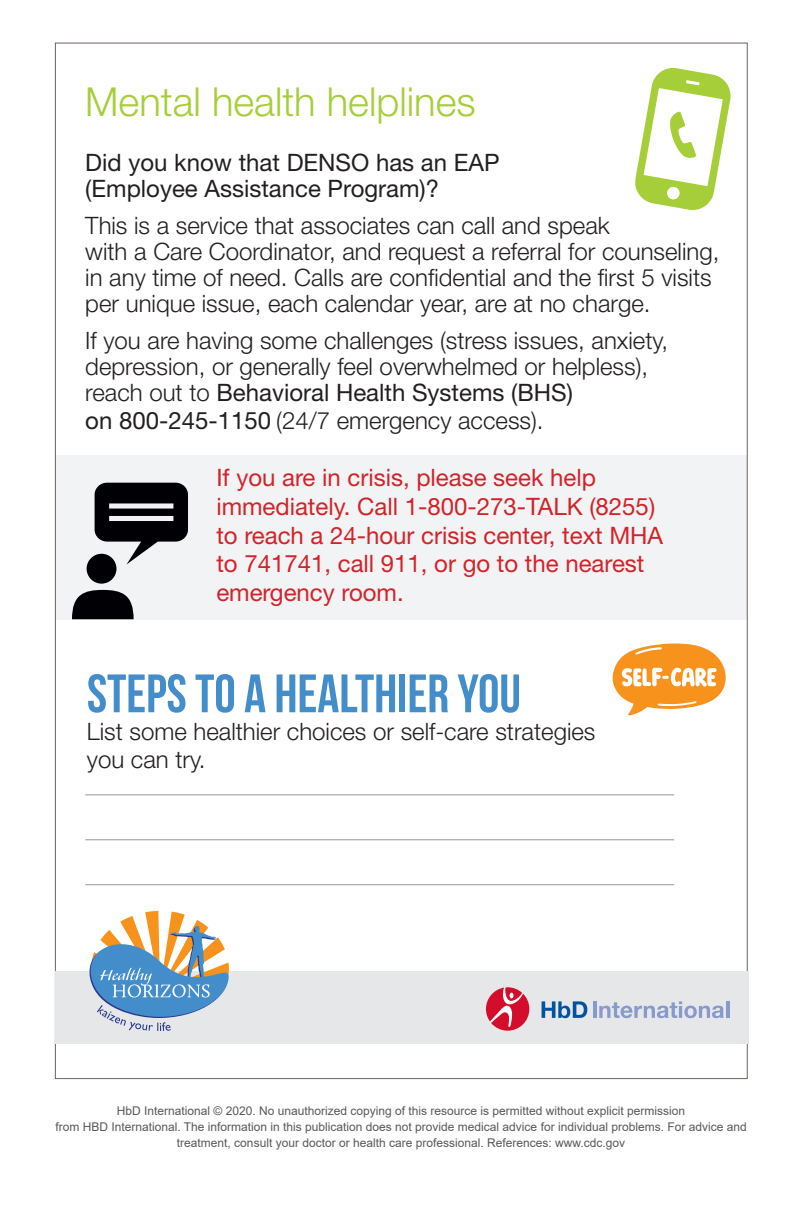
<style>
.page{position:relative;width:792px;height:1224px;background:#fff}
.page>*{position:absolute;margin:0;border:0;box-sizing:border-box;transform-origin:0 0}
.t1{font:54px "Bebas Neue";color:#448dcb}
.t2{font:300 40px "Helvetica Neue LT Std";color:#a6ce39}
.t3{font:300 24px/26px "Helvetica Neue LT Std";color:#231f20}
.t4{font:24px/28.8px "Helvetica Neue LT Std";color:#d1232a}
.t5{font:24px/26px "Helvetica Neue LT Std";color:#231f20}
.t6{font:12px/16px "Arial";color:#57585a;text-align:center}
.s1{font-weight:400}
</style>
<div class="page">
<div style="left:56px;top:455px;width:691px;height:164px;background:#f2f3f4"></div>
<div style="left:56px;top:971px;width:693px;height:73px;background:#e6e7e9"></div>
<svg style="left:486px;top:987px;width:43px;height:44px"></svg>
<svg style="left:542px;top:1001px;width:45px;height:17px"></svg>
<hr style="left:593px;top:1001px;width:3px;height:17px;background:#889acb">
<svg style="left:599px;top:1001px;width:125px;height:17px"></svg>
<hr style="left:726px;top:1001px;width:3px;height:17px;background:#889acb">
<svg style="left:89px;top:911px;width:140px;height:120px"></svg>
<hr style="left:85px;top:794px;width:589px;height:1px;background:#939598">
<hr style="left:85px;top:839px;width:589px;height:1px;background:#939598">
<hr style="left:85px;top:884px;width:589px;height:1px;background:#939598">
<svg style="left:635px;top:68px;width:96px;height:142px"></svg>
<svg style="left:72px;top:590px;width:62px;height:29px"></svg>
<div style="left:87px;top:554px;width:29px;height:30px;background:#000005;border-radius:50%"></div>
<svg style="left:95px;top:483px;width:93px;height:82px"></svg>
<svg style="left:612px;top:643px;width:114px;height:73px"></svg>
<h2 class="t2" style="left:85px;top:78px;width:392px">Mental health helplines</h2>
<p class="t5" style="left:85px;top:149px;width:416px">Did you know that DENSO has an EAP (Employee Assistance Program)?</p>
<p class="t3" style="left:85px;top:212px;width:636px">This is a service that associates can call and speak<br>with a Care Coordinator, and request a referral for counseling, in any time of need. Calls are confidential and the first 5 visits per unique issue, each calendar year, are at no charge.</p>
<p class="t3" style="left:85px;top:327px;width:584px;line-height:26.6px">If you are having some challenges (stress issues, anxiety, depression, or generally feel overwhelmed or helpless), reach out to <span class="s1">Behavioral Health Systems (BHS)<br>on 800-245-1150</span> (24/7 emergency access).</p>
<p class="t4" style="left:216px;top:463px;width:448px">If you are in crisis, please seek help immediately. Call 1-800-273-TALK (8255) to reach a 24-hour crisis center, text MHA to 741741, call 911, or go to the nearest emergency room.</p>
<h1 class="t1" style="left:87px;top:664px;width:435px">STEPS TO A HEALTHIER YOU</h1>
<p class="t3" style="left:87px;top:717px;width:510px;line-height:28px">List some healthier choices or self-care strategies you can try.</p>
<p class="t6" style="left:55px;top:1103px;width:693px">HbD International © 2020. No unauthorized copying of this resource is permitted without explicit permission<br>from HBD International. The information in this publication does not provide medical advice for individual problems. For advice and treatment, consult your doctor or health care professional. References: www.cdc.gov</p>
</div>
